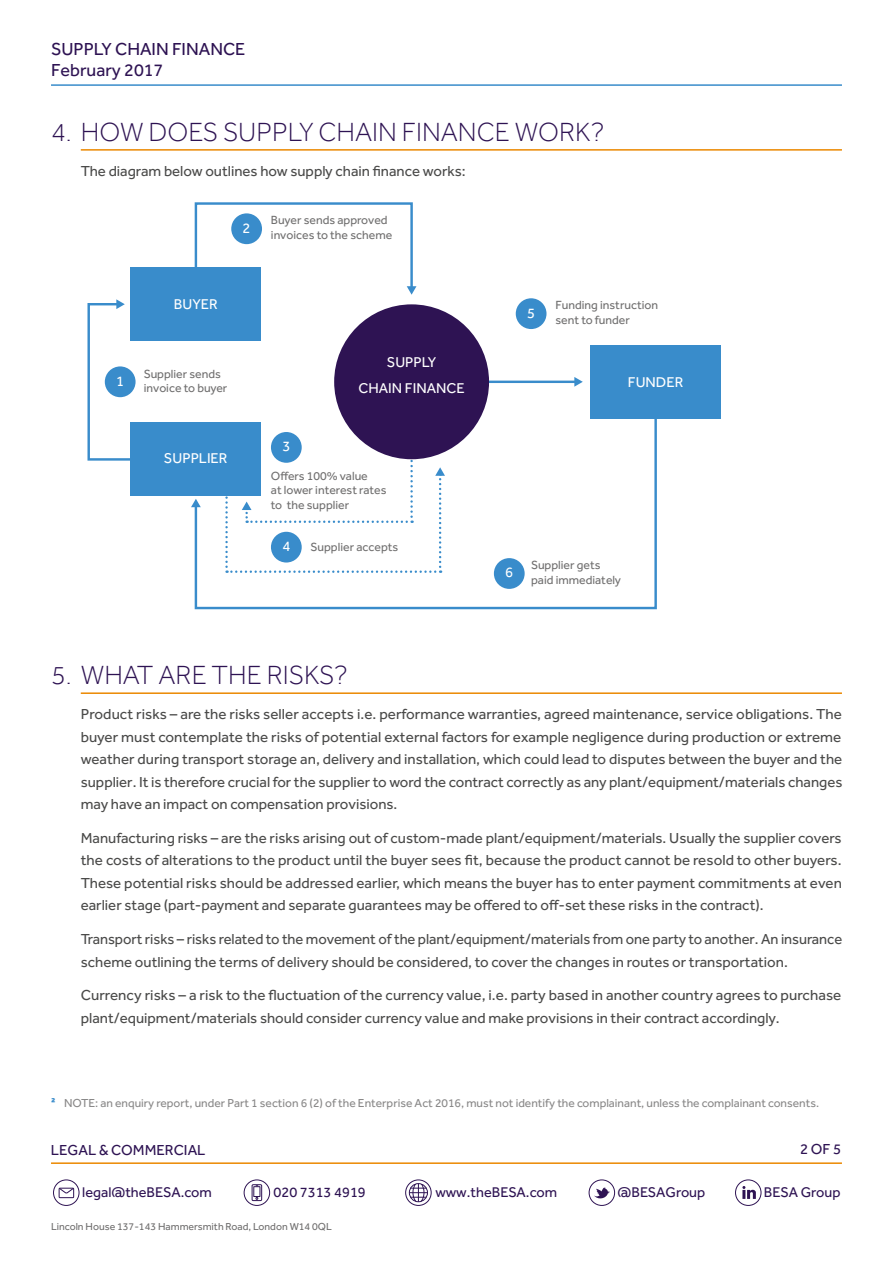
<style>
.page{position:relative;width:893px;height:1263px;background:#fff}
.page>*{position:absolute;margin:0;border:0;box-sizing:border-box;transform-origin:0 0}
.t1{font:300 27px "Effra";color:#2e1353}
.t2{font:18px/21px "Effra";color:#2e1353}
.t3{font:15px/22.5px "Effra";color:#4a4a49;text-align:justify}
.t4{font:15px "Effra";color:#2e1353}
.t5{font:14.7px/25.7px "Effra";color:#fff;text-align:center}
.t6{font:14.55px "Effra";color:#2e1353}
.t7{font:12.3px/14.7px "Effra";color:#706f6f}
.t8{font:12px "Effra";color:#898888}
.t9{font:10.5px "Effra";color:#706f6f}
.s1{font-weight:800;color:#398ccb}
</style>
<div class="page">
<div style="left:53px;top:1179px;width:26px;height:27px;border:1px solid #2e1353;border-radius:50%"></div>
<div style="left:59px;top:1188px;width:15px;height:10px;border:1px solid #2e1353"></div>
<svg style="left:58px;top:1187px;width:16px;height:7px"></svg>
<div style="left:405px;top:1179px;width:27px;height:27px;border:1px solid #2e1353;border-radius:50%"></div>
<div style="left:409px;top:1183px;width:19px;height:19px;border:1px solid #2e1353;border-radius:50%"></div>
<svg style="left:409px;top:1183px;width:18px;height:19px"></svg>
<div style="left:589px;top:1179px;width:26px;height:27px;border:1px solid #2e1353;border-radius:50%"></div>
<svg style="left:594px;top:1187px;width:16px;height:12px"></svg>
<div style="left:735px;top:1179px;width:26px;height:27px;border:1px solid #2e1353;border-radius:50%"></div>
<svg style="left:742px;top:1186px;width:14px;height:13px"></svg>
<div style="left:244px;top:1179px;width:26px;height:27px;border:1px solid #2e1353;border-radius:50%"></div>
<div style="left:252px;top:1184px;width:10px;height:17px;border:1px solid #2e1353"></div>
<div style="left:253px;top:1186px;width:7px;height:11px;border:1px solid #2e1353"></div>
<hr style="left:51px;top:1162px;width:791px;height:2px;background:#eb8800">
<hr style="left:51px;top:84px;width:791px;height:2px;background:#398ccb">
<hr style="left:81px;top:149px;width:761px;height:2px;background:#eb8800">
<hr style="left:81px;top:692px;width:761px;height:2px;background:#eb8800">
<hr style="left:478px;top:381px;width:98px;height:2px;background:#398ccb">
<svg style="left:574px;top:377px;width:9px;height:10px"></svg>
<svg style="left:87px;top:299px;width:49px;height:163px"></svg>
<svg style="left:194px;top:202px;width:222px;height:93px"></svg>
<svg style="left:193px;top:410px;width:464px;height:200px"></svg>
<svg style="left:191px;top:499px;width:10px;height:8px"></svg>
<div style="left:131px;top:267px;width:130px;height:74px;background:#398ccb"></div>
<div style="left:590px;top:346px;width:131px;height:73px;background:#398ccb"></div>
<div style="left:131px;top:422px;width:130px;height:73px;background:#398ccb"></div>
<div style="left:105px;top:366px;width:31px;height:31px;background:#398ccb;border-radius:50%"></div>
<div style="left:231px;top:213px;width:31px;height:31px;background:#398ccb;border-radius:50%"></div>
<div style="left:494px;top:558px;width:31px;height:31px;background:#398ccb;border-radius:50%"></div>
<div style="left:271px;top:432px;width:31px;height:31px;background:#398ccb;border-radius:50%"></div>
<div style="left:271px;top:532px;width:31px;height:30px;background:#398ccb;border-radius:50%"></div>
<div style="left:516px;top:298px;width:30px;height:31px;background:#398ccb;border-radius:50%"></div>
<div style="left:334px;top:304px;width:155px;height:155px;background:#2e1353;border-radius:50%"></div>
<p class="t2" style="left:51px;top:38px;width:196px">SUPPLY CHAIN FINANCE<br>February 2017</p>
<h1 class="t1" style="left:51px;top:116px;width:555px">4. HOW DOES SUPPLY CHAIN FINANCE WORK?</h1>
<p class="t3" style="left:81px;top:159px;width:386px">The diagram below outlines how supply chain finance works:</p>
<p class="t5" style="left:243px;top:215px;width:9px">2</p>
<p class="t7" style="left:271px;top:213px;width:123px">Buyer sends approved invoices to the scheme</p>
<p class="t5" style="left:174px;top:291px;width:45px">BUYER</p>
<p class="t5" style="left:116px;top:368px;width:9px">1</p>
<p class="t7" style="left:144px;top:366px;width:85px">Supplier sends invoice to buyer</p>
<p class="t5" style="left:164px;top:445px;width:65px">SUPPLIER</p>
<p class="t5" style="left:282px;top:433px;width:9px">3</p>
<p class="t5" style="left:358px;top:349px;width:108px">SUPPLY<br>CHAIN FINANCE</p>
<p class="t7" style="left:271px;top:468px;width:117px">Offers 100% value<br>at lower interest rates to the supplier</p>
<p class="t5" style="left:282px;top:533px;width:9px">4</p>
<p class="t7" style="left:311px;top:539px;width:89px">Supplier accepts</p>
<p class="t5" style="left:527px;top:300px;width:9px">5</p>
<p class="t7" style="left:555px;top:298px;width:104px">Funding instruction sent to funder</p>
<p class="t5" style="left:628px;top:369px;width:57px">FUNDER</p>
<p class="t5" style="left:505px;top:559px;width:9px">6</p>
<p class="t7" style="left:531px;top:558px;width:91px">Supplier gets paid immediately</p>
<h1 class="t1" style="left:51px;top:660px;width:298px">5. WHAT ARE THE RISKS?</h1>
<p class="t3" style="left:81px;top:703px;width:763px">Product risks – are the risks seller accepts i.e. performance warranties, agreed maintenance, service obligations. The buyer must contemplate the risks of potential external factors for example negligence during production or extreme weather during transport storage an, delivery and installation, which could lead to disputes between the buyer and the supplier. It is therefore crucial for the supplier to word the contract correctly as any plant/equipment/materials changes may have an impact on compensation provisions.</p>
<p class="t3" style="left:81px;top:826px;width:763px">Manufacturing risks – are the risks arising out of custom-made plant/equipment/materials. Usually the supplier covers the costs of alterations to the product until the buyer sees fit, because the product cannot be resold to other buyers.<br>These potential risks should be addressed earlier, which means the buyer has to enter payment commitments at even earlier stage (part-payment and separate guarantees may be offered to off-set these risks in the contract).</p>
<p class="t3" style="left:81px;top:928px;width:763px">Transport risks – risks related to the movement of the plant/equipment/materials from one party to another. An insurance scheme outlining the terms of delivery should be considered, to cover the changes in routes or transportation.</p>
<p class="t3" style="left:81px;top:984px;width:762px">Currency risks – a risk to the fluctuation of the currency value, i.e. party based in another country agrees to purchase plant/equipment/materials should consider currency value and make provisions in their contract accordingly.</p>
<p class="t8" style="left:51px;top:1096px;width:770px"><span class="s1">2</span> NOTE: an enquiry report, under Part 1 section 6 (2) of the Enterprise Act 2016, must not identify the complainant, unless the complainant consents.</p>
<p class="t4" style="left:51px;top:1141px;width:156px">LEGAL &amp; COMMERCIAL</p>
<p class="t4" style="left:800px;top:1140px;width:43px">2 OF 5</p>
<p class="t6" style="left:82px;top:1184px;width:131px">legal@theBESA.com</p>
<p class="t6" style="left:273px;top:1184px;width:94px">020 7313 4919</p>
<p class="t6" style="left:435px;top:1184px;width:123px">www.theBESA.com</p>
<p class="t6" style="left:617px;top:1184px;width:89px">@BESAGroup</p>
<p class="t6" style="left:764px;top:1184px;width:78px">BESA Group</p>
<p class="t9" style="left:51px;top:1220px;width:282px">Lincoln House 137-143 Hammersmith Road, London W14 0QL</p>
</div>
